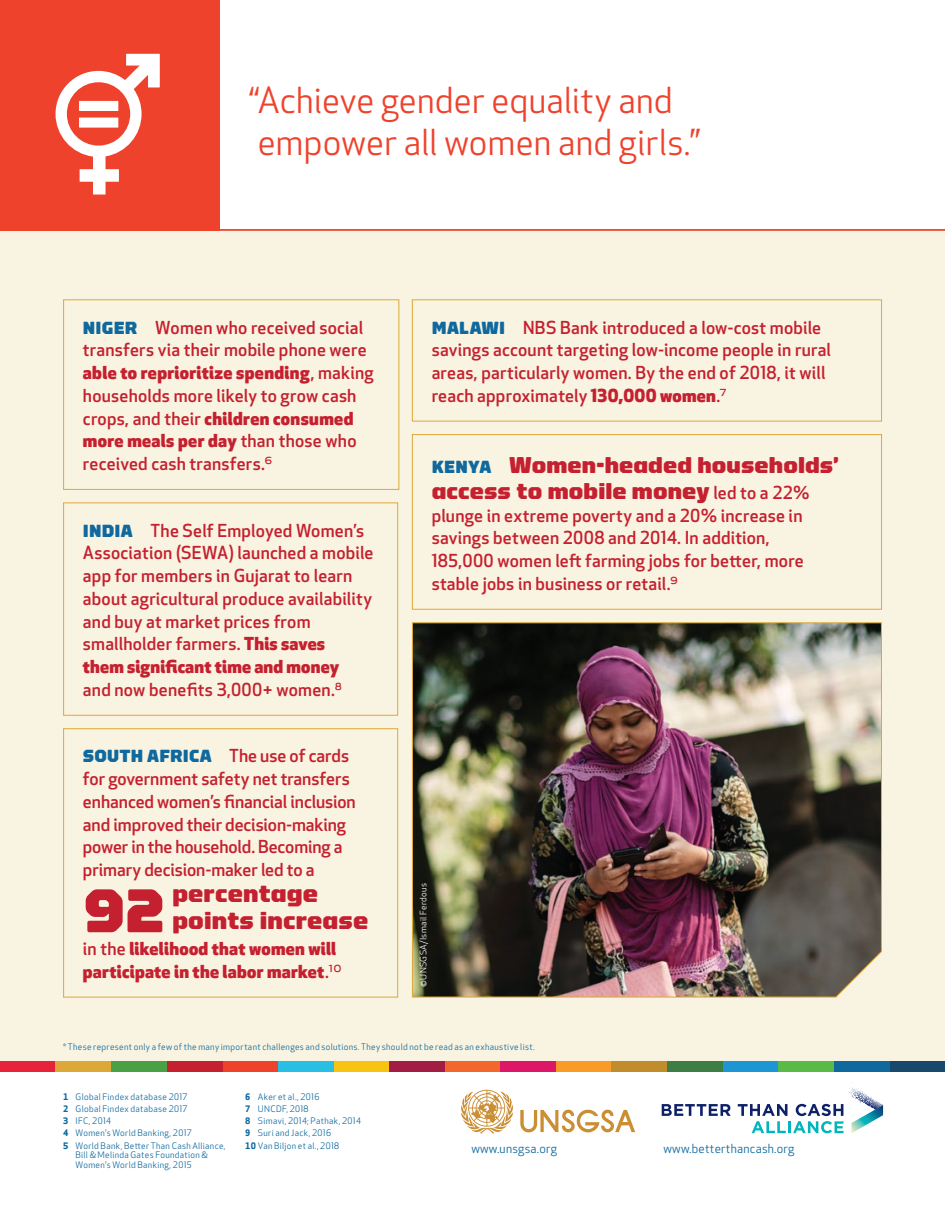
<style>
.page{position:relative;width:945px;height:1229px;background:#fff}
.page>*{position:absolute;margin:0;border:0;box-sizing:border-box;transform-origin:0 0}
.In_Action__Copy{font:900 61.25px "Torque";color:#c5202f}
.Big_Quote{font:35px/42px "Apex New";letter-spacing:.01em;color:#ef422c}
.In_Action__Copy-2{font:900 24.5px/26.2px "Torque";letter-spacing:.005em;color:#c5202f}
.In_Action__Copy-3{font:900 22.75px/26.2px "Torque";letter-spacing:.005em;color:#c5202f}
.In_Action__Copy-4{font:500 17.5px/22.8px "Apex New";letter-spacing:.01em;color:#c5202f}
.In_Action__Copy-5{font:800 17.5px/22.8px "Apex New";letter-spacing:.015em;color:#c5202f}
.t1{font:12.25px "Apex New";letter-spacing:.02em;color:#10699e}
.Footnotes{font:8.75px/9.6px "Apex New";letter-spacing:.04em;color:#10699e}
.Footnotes-2{font:8.75px "Apex New";letter-spacing:.035em;color:#fff}
.s1{font-family:"Torque";font-weight:900;color:#10699e}
.s2{font-weight:800}
.s3{font-weight:400}
.s4{font-size:17.5px;color:#10699e}
.s5{font-family:"Apex New";font-weight:500;font-size:17.5px}
.s6{font-weight:500}
.s7{font-weight:700}
</style>
<div class="page">
<div style="left:0;top:230px;width:945px;height:836px;background:#f9f4e1"></div>
<svg style="left:662px;top:1104px;width:69px;height:11px"></svg>
<svg style="left:738px;top:1083px;width:145px;height:50px"></svg>
<div style="left:0;top:1060px;width:56px;height:11px;background:#e6233b"></div>
<div style="left:445px;top:1060px;width:55px;height:11px;background:#f2682c"></div>
<div style="left:222px;top:1060px;width:56px;height:11px;background:#ef422c"></div>
<div style="left:111px;top:1060px;width:56px;height:11px;background:#4aa045"></div>
<div style="left:556px;top:1060px;width:55px;height:11px;background:#f89c27"></div>
<div style="left:334px;top:1060px;width:55px;height:11px;background:#f9c411"></div>
<div style="left:778px;top:1060px;width:56px;height:11px;background:#59ba47"></div>
<div style="left:889px;top:1060px;width:56px;height:11px;background:#18486b"></div>
<div style="left:56px;top:1060px;width:55px;height:11px;background:#dea838"></div>
<div style="left:500px;top:1060px;width:56px;height:11px;background:#dd1667"></div>
<div style="left:278px;top:1060px;width:56px;height:11px;background:#29bee4"></div>
<div style="left:723px;top:1060px;width:55px;height:11px;background:#1e96d3"></div>
<div style="left:667px;top:1060px;width:56px;height:11px;background:#3d7e44"></div>
<div style="left:167px;top:1060px;width:55px;height:11px;background:#c5202f"></div>
<div style="left:611px;top:1060px;width:56px;height:11px;background:#c08c2c"></div>
<div style="left:389px;top:1060px;width:56px;height:11px;background:#a21c43"></div>
<div style="left:834px;top:1060px;width:55px;height:11px;background:#10699e"></div>
<svg style="left:520px;top:1109px;width:115px;height:24px"></svg>
<svg style="left:461px;top:1089px;width:52px;height:44px"></svg>
<hr style="left:0;top:229px;width:945px;height:2px;background:#ef422c">
<div style="left:0;top:0;width:219px;height:231px;background:#ef422c"></div>
<svg style="left:56px;top:54px;width:104px;height:140px"></svg>
<div style="left:79px;top:101px;width:39px;height:10px;background:#fff"></div>
<div style="left:79px;top:117px;width:39px;height:11px;background:#fff"></div>
<div style="left:63px;top:728px;width:335px;height:269px;border:1px solid #dea838"></div>
<div style="left:63px;top:502px;width:335px;height:213px;border:1px solid #dea838"></div>
<div style="left:63px;top:299px;width:336px;height:191px;border:1px solid #dea838"></div>
<div style="left:412px;top:299px;width:470px;height:122px;border:1px solid #dea838"></div>
<div style="left:412px;top:434px;width:470px;height:175px;border:1px solid #dea838"></div>
<img style="left:411px;top:622px;width:471px;height:376px">
<p class="Big_Quote" style="left:249px;top:79px;width:452px">“Achieve gender equality and empower all women and girls.”</p>
<p class="In_Action__Copy-4" style="left:83px;top:315px;width:292px"><span class="s1">NIGER</span> Women who received social transfers via their mobile phone were <span class="s2">able to reprioritize spending</span>, making households more likely to grow cash crops, and their <span class="s2">children consumed more meals per day</span> than those who received cash transfers.<span class="s3">⁶</span></p>
<p class="In_Action__Copy-4" style="left:432px;top:315px;width:401px"><span class="s1">MALAWI</span> NBS Bank introduced a low-cost mobile savings account targeting low-income people in rural areas, particularly women. By the end of 2018, it will reach approximately <span class="s2">130,000 women</span>.<span class="s3">⁷</span></p>
<p class="In_Action__Copy-3" style="left:432px;top:451px;width:409px"><span class="s4">KENYA</span> Women-headed households’ access to mobile money <span class="s5">led to a 22%</span></p>
<p class="In_Action__Copy-4" style="left:432px;top:503px;width:374px">plunge in extreme poverty and a 20% increase in savings between 2008 and 2014. In addition, 185,000 women left farming jobs for better, more stable jobs in business or retail.<span class="s3">⁹</span></p>
<p class="In_Action__Copy-4" style="left:83px;top:518px;width:292px"><span class="s1">INDIA</span> The Self Employed Women’s Association (SEWA) launched a mobile app for members in Gujarat to learn about agricultural produce availability and buy at market prices from smallholder farmers. <span class="s2">This saves<br>them significant time and money<br></span>and now benefits 3,000+ women.<span class="s3">⁸</span></p>
<p class="In_Action__Copy-4" style="left:83px;top:744px;width:274px"><span class="s1">SOUTH AFRICA</span> The use of cards for government safety net transfers enhanced women’s financial inclusion and improved their decision-making power in the household. Becoming a primary decision-maker led to a</p>
<p class="In_Action__Copy" style="left:83px;top:876px;width:84px">92</p>
<p class="In_Action__Copy-2" style="left:172px;top:880px;width:197px">percentage points increase</p>
<p class="In_Action__Copy-5" style="left:83px;top:936px;width:260px"><span class="s6">in the</span> likelihood that women will participate in the labor market<span class="s6">.</span><span class="s3">¹⁰</span></p>
<p class="Footnotes-2" style="left:418px;top:986px;width:105px;rotate:-90deg">©UNSGSA/Ismail Ferdous</p>
<p class="Footnotes" style="left:63px;top:1042px;width:473px">* These represent only a few of the many important challenges and solutions. They should not be read as an exhaustive list.</p>
<p class="Footnotes" style="left:63px;top:1092px;width:126px"><span class="s7">1</span> Global Findex database 2017</p>
<p class="Footnotes" style="left:63px;top:1104px;width:126px"><span class="s7">2</span> Global Findex database 2017</p>
<p class="Footnotes" style="left:63px;top:1116px;width:50px"><span class="s7">3</span> IFC, 2014</p>
<p class="Footnotes" style="left:63px;top:1128px;width:130px"><span class="s7">4</span> Women’s World Banking, 2017</p>
<p class="Footnotes" style="left:76px;top:1140px;width:151px;text-indent:-13px"><span class="s7">5</span> World Bank, Better Than Cash Alliance,<br>Bill &amp; Melinda Gates Foundation &amp;<br>Women’s World Banking, 2015</p>
<p class="Footnotes" style="left:245px;top:1092px;width:75px"><span class="s7">6</span> Aker et al., 2016</p>
<p class="Footnotes" style="left:245px;top:1104px;width:65px"><span class="s7">7</span> UNCDF, 2018</p>
<p class="Footnotes" style="left:245px;top:1116px;width:117px"><span class="s7">8</span> Simavi, 2014; Pathak, 2014</p>
<p class="Footnotes" style="left:245px;top:1128px;width:87px"><span class="s7">9</span> Suri and Jack, 2016</p>
<p class="Footnotes" style="left:245px;top:1140px;width:95px"><span class="s7">10</span> Van Biljon et al., 2018</p>
<p class="t1" style="left:471px;top:1141px;width:87px">www.unsgsa.org</p>
<p class="t1" style="left:664px;top:1141px;width:133px">www.betterthancash.org</p>
</div>
